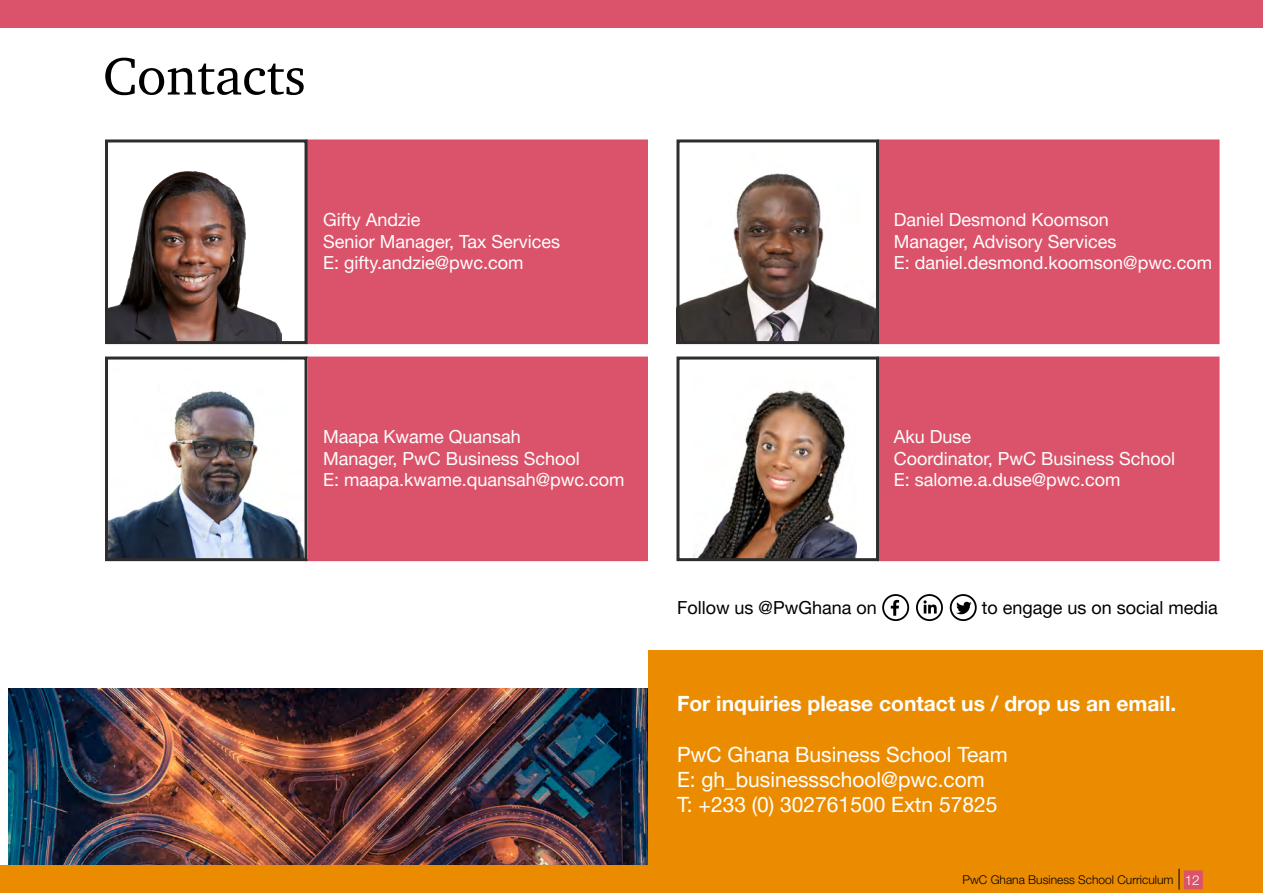
<style>
.page{position:relative;width:1263px;height:893px;background:#fff}
.page>*{position:absolute;margin:0;border:0;box-sizing:border-box;transform-origin:0 0}
.t1{font:54px "ITC Charter Com";color:#000}
.t2{font:21px "Helvetica Neue LT Pro";color:#fff}
.t3{font:700 21px "Helvetica Neue LT Pro";color:#fff}
.t4{font:18px "Helvetica Neue LT Pro";color:#fff}
.t5{font:18px "Helvetica Neue LT Pro";color:#000}
.t6{font:300 13.5px "Helvetica Neue LT Pro";color:#fff}
.t7{font:300 12px "Helvetica Neue LT Pro";color:#000}
</style>
<div class="page">
<img style="left:9px;top:689px;width:639px;height:177px">
<div style="left:877px;top:139px;width:342px;height:205px;background:#db536a"></div>
<div style="left:305px;top:139px;width:343px;height:205px;background:#db536a"></div>
<div style="left:877px;top:357px;width:342px;height:204px;background:#db536a"></div>
<div style="left:305px;top:357px;width:343px;height:204px;background:#db536a"></div>
<div style="left:648px;top:650px;width:615px;height:243px;background:#eb8c00"></div>
<div style="left:0;top:0;width:1263px;height:27px;background:#db536a"></div>
<div style="left:0;top:866px;width:1263px;height:27px;background:#eb8c00"></div>
<img style="left:694px;top:390px;width:162px;height:167px">
<img style="left:109px;top:391px;width:195px;height:166px">
<img style="left:680px;top:173px;width:195px;height:167px">
<img style="left:109px;top:171px;width:173px;height:169px">
<div style="left:676px;top:139px;width:203px;height:205px;border:3px solid #2d2d2d"></div>
<div style="left:105px;top:139px;width:203px;height:205px;border:3px solid #2d2d2d"></div>
<div style="left:676px;top:357px;width:203px;height:204px;border:3px solid #2d2d2d"></div>
<div style="left:105px;top:357px;width:203px;height:204px;border:3px solid #2d2d2d"></div>
<svg style="left:882px;top:594px;width:27px;height:27px"></svg>
<svg style="left:916px;top:594px;width:27px;height:27px"></svg>
<svg style="left:950px;top:594px;width:27px;height:27px"></svg>
<div style="left:1184px;top:870px;width:19px;height:19px;background:#db536a;border:1px solid #db536a"></div>
<svg style="left:1179px;top:869px;width:1px;height:21px"></svg>
<p class="t1" style="left:103px;top:43px;width:204px">Contacts</p>
<p class="t4" style="left:323px;top:208px;width:99px">Gifty Andzie</p>
<p class="t4" style="left:323px;top:230px;width:239px">Senior Manager, Tax Services</p>
<p class="t4" style="left:323px;top:252px;width:202px">E: gifty.andzie@pwc.com</p>
<p class="t4" style="left:894px;top:208px;width:217px">Daniel Desmond Koomson</p>
<p class="t4" style="left:894px;top:230px;width:224px">Manager, Advisory Services</p>
<p class="t4" style="left:894px;top:252px;width:320px">E: daniel.desmond.koomson@pwc.com</p>
<p class="t4" style="left:323px;top:425px;width:199px">Maapa Kwame Quansah</p>
<p class="t4" style="left:323px;top:447px;width:258px">Manager, PwC Business School</p>
<p class="t4" style="left:323px;top:469px;width:303px">E: maapa.kwame.quansah@pwc.com</p>
<p class="t4" style="left:894px;top:425px;width:79px">Aku Duse</p>
<p class="t4" style="left:894px;top:447px;width:283px">Coordinator, PwC Business School</p>
<p class="t4" style="left:894px;top:469px;width:228px">E: salome.a.duse@pwc.com</p>
<p class="t5" style="left:677px;top:596px;width:201px">Follow us @PwGhana on</p>
<p class="t5" style="left:982px;top:596px;width:238px">to engage us on social media</p>
<p class="t3" style="left:677px;top:691px;width:501px">For inquiries please contact us / drop us an email.</p>
<p class="t2" style="left:677px;top:741px;width:332px">PwC Ghana Business School Team</p>
<p class="t2" style="left:677px;top:766px;width:309px">E: gh_businessschool@pwc.com</p>
<p class="t2" style="left:677px;top:791px;width:322px">T: +233 (0) 302761500 Extn 57825</p>
<p class="t7" style="left:962px;top:873px;width:212px">PwC Ghana Business School Curriculum</p>
<p class="t6" style="left:1185px;top:871px;width:17px">12</p>
</div>
